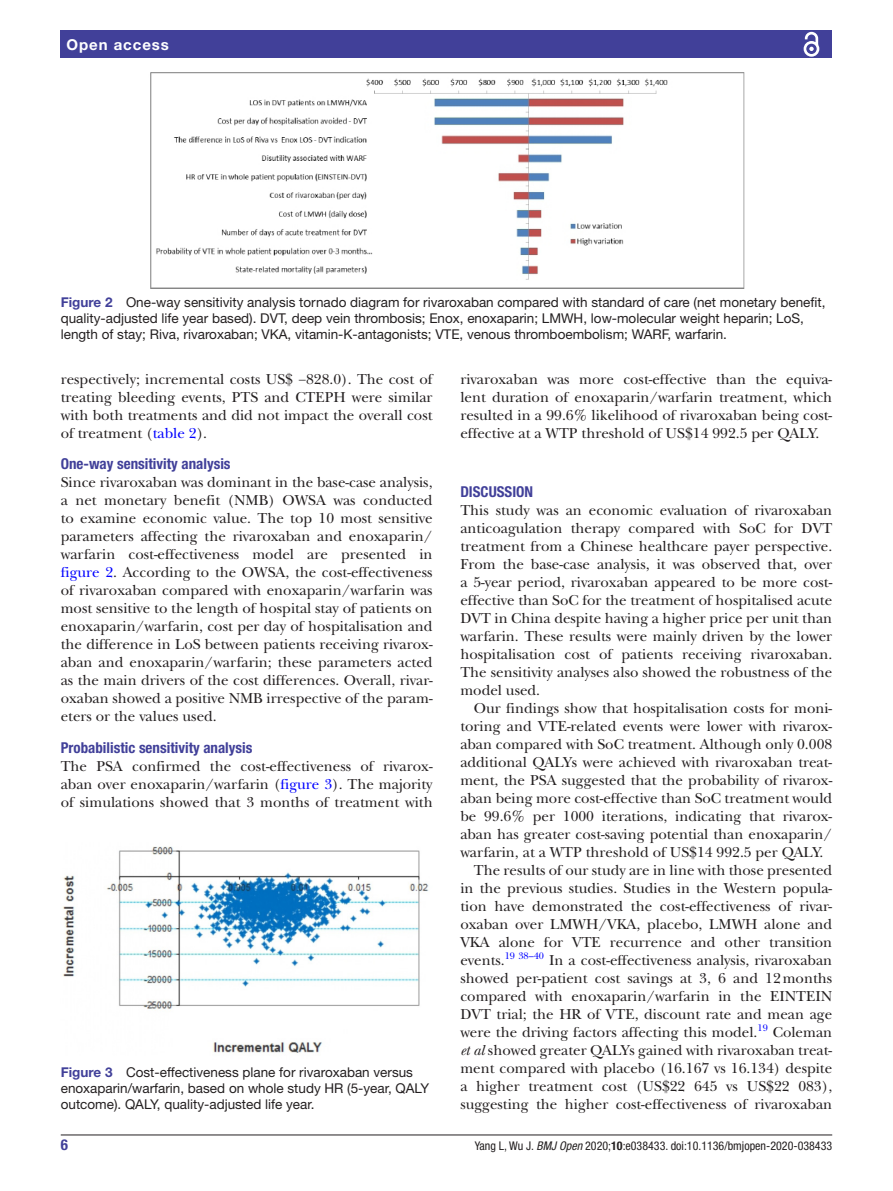
<style>
.page{position:relative;width:893px;height:1191px;background:#fff}
.page>*{position:absolute;margin:0;border:0;box-sizing:border-box;transform-origin:0 0}
.t1{font:15px/18px "New Baskerville";color:#231f20;text-align:justify}
.t2{font:700 condensed 15px "Helvetica Neue LT Std";color:#414099}
.t3{font:700 15px "Helvetica Neue LT Std";letter-spacing:.065em;color:#fff}
.t4{font:13.5px/16.2px "Helvetica Neue LT Std";color:#231f20}
.t5{font:condensed 12px "Helvetica Neue LT Std";color:#231f20}
.t6{font:9.9px "New Baskerville";color:#00f}
.s1{font-weight:700;color:#414099}
.s2{color:#00f}
.s3{font-style:italic}
.s4{font-weight:700}
</style>
<div class="page">
<hr style="left:61px;top:1134px;width:771px;height:1px;background:#231f20">
<div style="left:61px;top:31px;width:771px;height:27px;background:#414099"></div>
<svg style="left:803px;top:31px;width:17px;height:26px"></svg>
<img style="left:150px;top:73px;width:595px;height:216px">
<img style="left:62px;top:846px;width:367px;height:208px">
<p class="t3" style="left:66px;top:35px;width:104px">Open access</p>
<p class="t4" style="left:61px;top:293px;width:766px"><span class="s1">Figure 2</span> One-way sensitivity analysis tornado diagram for rivaroxaban compared with standard of care (net monetary benefit, quality-adjusted life year based). DVT, deep vein thrombosis; Enox, enoxaparin; LMWH, low-molecular weight heparin; LoS, length of stay; Riva, rivaroxaban; VKA, vitamin-K-antagonists; VTE, venous thromboembolism; WARF, warfarin.</p>
<p class="t1" style="left:61px;top:370px;width:373px">respectively; incremental costs US$ −828.0). The cost of treating bleeding events, PTS and CTEPH were similar with both treatments and did not impact the overall cost of treatment (<span class="s2">table 2</span>).</p>
<p class="t2" style="left:61px;top:455px;width:171px">One-way sensitivity analysis</p>
<p class="t1" style="left:61px;top:473px;width:373px">Since rivaroxaban was dominant in the base-case analysis, a net monetary benefit (NMB) OWSA was conducted to examine economic value. The top 10 most sensitive parameters affecting the rivaroxaban and enoxaparin/ warfarin cost-effectiveness model are presented in <span class="s2">figure 2</span>. According to the OWSA, the cost-effectiveness of rivaroxaban compared with enoxaparin/warfarin was most sensitive to the length of hospital stay of patients on enoxaparin/warfarin, cost per day of hospitalisation and the difference in LoS between patients receiving rivarox&shy;aban and enoxaparin/warfarin; these parameters acted as the main drivers of the cost differences. Overall, rivar&shy;oxaban showed a positive NMB irrespective of the param&shy;eters or the values used.</p>
<p class="t2" style="left:61px;top:738px;width:193px">Probabilistic sensitivity analysis</p>
<p class="t1" style="left:61px;top:757px;width:373px">The PSA confirmed the cost-effectiveness of rivarox&shy;aban over enoxaparin/warfarin (<span class="s2">figure 3</span>). The majority of simulations showed that 3 months of treatment with</p>
<p class="t4" style="left:61px;top:1063px;width:370px"><span class="s1">Figure 3</span> Cost-effectiveness plane for rivaroxaban versus enoxaparin/warfarin, based on whole study HR (5-year, QALY outcome). QALY, quality-adjusted life year.</p>
<p class="t1" style="left:460px;top:370px;width:373px">rivaroxaban was more cost-effective than the equiva&shy;lent duration of enoxaparin/warfarin treatment, which resulted in a 99.6% likelihood of rivaroxaban being cost&shy;effective at a WTP threshold of US$14 992.5 per QALY.</p>
<p class="t2" style="left:460px;top:483px;width:74px">DISCUSSION</p>
<p class="t1" style="left:460px;top:501px;width:373px">This study was an economic evaluation of rivaroxaban anticoagulation therapy compared with SoC for DVT treatment from a Chinese healthcare payer perspective.<br>From the base-case analysis, it was observed that, over a 5-year period, rivaroxaban appeared to be more cost&shy;effective than SoC for the treatment of hospitalised acute DVT in China despite having a higher price per unit than warfarin. These results were mainly driven by the lower hospitalisation cost of patients receiving rivaroxaban.<br>The sensitivity analyses also showed the robustness of the model used.</p>
<p class="t1" style="left:474px;top:699px;width:360px">Our findings show that hospitalisation costs for moni-</p>
<p class="t1" style="left:460px;top:717px;width:373px">toring and VTE-related events were lower with rivarox-</p>
<p class="t1" style="left:460px;top:735px;width:373px">aban compared with SoC treatment. Although only 0.008</p>
<p class="t1" style="left:460px;top:753px;width:373px">additional QALYs were achieved with rivaroxaban treat-</p>
<p class="t1" style="left:460px;top:771px;width:373px">ment, the PSA suggested that the probability of rivarox-</p>
<p class="t1" style="left:460px;top:789px;width:373px">aban being more cost-effective than SoC treatment would</p>
<p class="t1" style="left:460px;top:807px;width:373px">be 99.6% per 1000 iterations, indicating that rivarox-</p>
<p class="t1" style="left:460px;top:825px;width:373px">aban has greater cost-saving potential than enoxaparin/</p>
<p class="t1" style="left:460px;top:843px;width:365px">warfarin, at a WTP threshold of US$14 992.5 per QALY.</p>
<p class="t1" style="left:474px;top:861px;width:360px">The results of our study are in line with those presented</p>
<p class="t1" style="left:460px;top:879px;width:373px">in the previous studies. Studies in the Western popula-</p>
<p class="t1" style="left:460px;top:897px;width:373px">tion have demonstrated the cost-effectiveness of rivar-</p>
<p class="t1" style="left:460px;top:915px;width:373px">oxaban over LMWH/VKA, placebo, LMWH alone and</p>
<p class="t1" style="left:460px;top:933px;width:373px">VKA alone for VTE recurrence and other transition</p>
<p class="t1" style="left:460px;top:951px;width:46px">events.</p>
<p class="t6" style="left:505px;top:949px;width:41px">19 38–40</p>
<p class="t1" style="left:460px;top:951px;width:373px;text-indent:89px">In a cost-effectiveness analysis, rivaroxaban showed per-patient cost savings at 3, 6 and 12months compared with enoxaparin/warfarin in the EINTEIN DVT trial; the HR of VTE, discount rate and mean age were the driving factors affecting this model.</p>
<p class="t6" style="left:757px;top:1021px;width:12px">19</p>
<p class="t1" style="left:460px;top:1023px;width:373px;text-indent:312px">Coleman <span class="s3">et al</span> showed greater QALYs gained with rivaroxaban treat&shy;ment compared with placebo (16.167 vs 16.134) despite a higher treatment cost (US$22 645 vs US$22 083), suggesting the higher cost-effectiveness of rivaroxaban</p>
<p class="t2" style="left:61px;top:1135px;width:9px">6</p>
<p class="t5" style="left:475px;top:1138px;width:359px">Yang L, Wu J. <span class="s3">BMJ Open</span> 2020;<span class="s4">10</span>:e038433. doi:10.1136/bmjopen-2020-038433</p>
</div>
